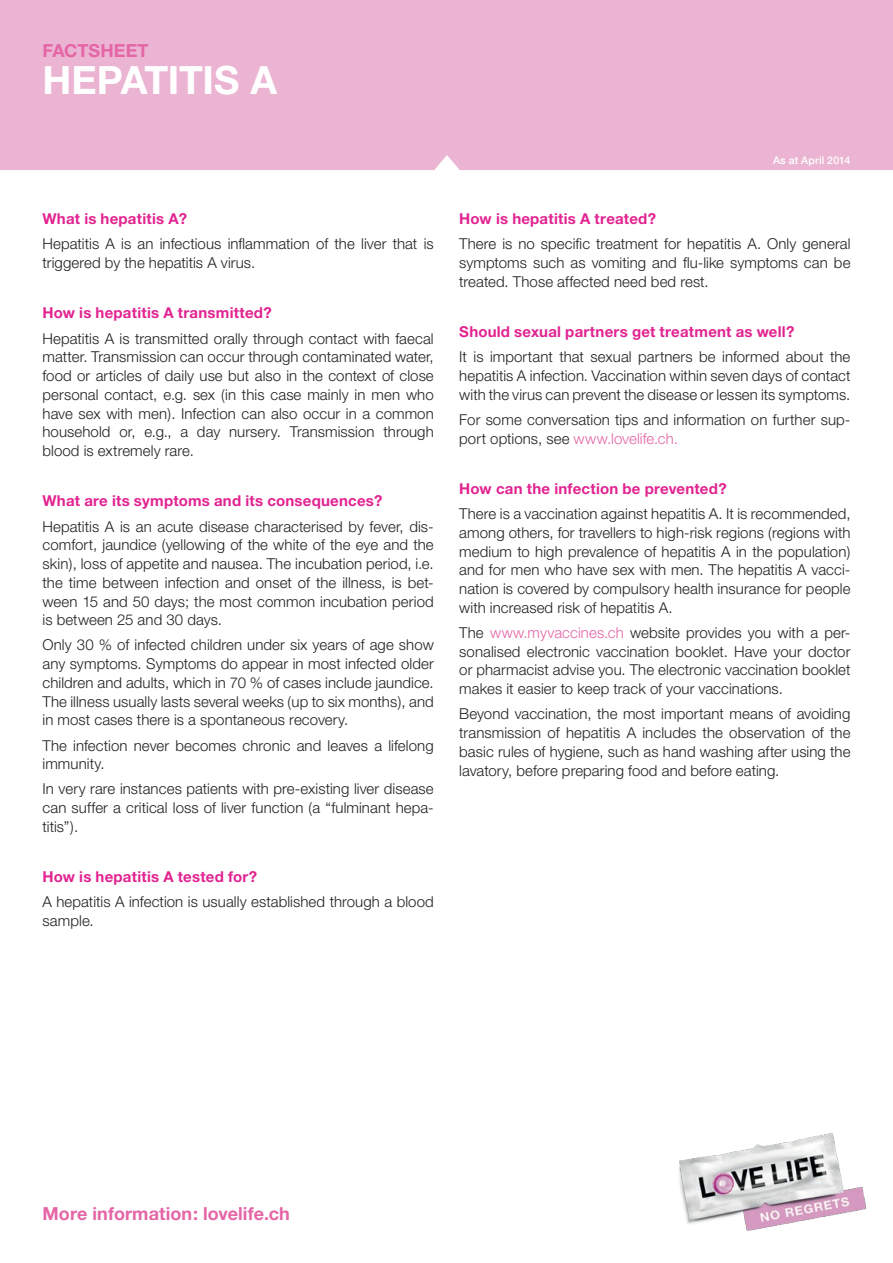
<style>
.page{position:relative;width:893px;height:1263px;background:#fff}
.page>*{position:absolute;margin:0;border:0;box-sizing:border-box;transform-origin:0 0}
.t1{font:700 39px "Helvetica Neue";letter-spacing:-.01em;color:#fff}
.t2{font:700 18px "Helvetica Neue";letter-spacing:.005em;color:#e565a6}
.t3{font:300 15px/18.8px "Helvetica Neue";letter-spacing:.005em;color:#231f20;text-align:justify}
.t4{font:700 15px "Helvetica Neue";letter-spacing:.015em;color:#e22391}
.t5{font:500 10.5px "Helvetica Neue";letter-spacing:.02em;color:#fff}
.s1{color:#e565a6}
</style>
<div class="page">
<div style="left:0;top:0;width:893px;height:170px;background:#eab4d2"></div>
<img style="left:678px;top:1133px;width:189px;height:98px">
<p class="t2" style="left:43px;top:39px;width:108px">FACTSHEET</p>
<h1 class="t1" style="left:43px;top:56px;width:236px">HEPATITIS A</h1>
<p class="t4" style="left:43px;top:210px;width:146px">What is hepatitis A?</p>
<p class="t3" style="left:43px;top:234px;width:393px">Hepatitis A is an infectious inflammation of the liver that is triggered by the hepatitis A virus.</p>
<p class="t4" style="left:43px;top:304px;width:231px">How is hepatitis A transmitted?</p>
<p class="t3" style="left:43px;top:329px;width:393px">Hepatitis A is transmitted orally through contact with faecal matter. Transmission can occur through contaminated water, food or articles of daily use but also in the context of close personal contact, e.g. sex (in this case mainly in men who have sex with men). Infection can also occur in a common household or, e.g., a day nursery. Transmission through blood is extremely rare.</p>
<p class="t4" style="left:43px;top:492px;width:341px">What are its symptoms and its consequences?</p>
<p class="t3" style="left:43px;top:516px;width:393px">Hepatitis A is an acute disease characterised by fever, dis&shy;comfort, jaundice (yellowing of the white of the eye and the skin), loss of appetite and nausea. The incubation period, i.e. the time between infection and onset of the illness, is bet&shy;ween 15 and 50 days; the most common incubation period is between 25 and 30 days.</p>
<p class="t3" style="left:43px;top:635px;width:393px">Only 30 % of infected children under six years of age show any symptoms. Symptoms do appear in most infected older children and adults, which in 70 % of cases include jaundice.<br>The illness usually lasts several weeks (up to six months), and in most cases there is a spontaneous recovery.</p>
<p class="t3" style="left:43px;top:735px;width:393px">The infection never becomes chronic and leaves a lifelong immunity.</p>
<p class="t3" style="left:43px;top:779px;width:393px">In very rare instances patients with pre-existing liver disease can suffer a critical loss of liver function (a “fulminant hepa&shy;titis”).</p>
<p class="t4" style="left:43px;top:867px;width:216px">How is hepatitis A tested for?</p>
<p class="t3" style="left:43px;top:892px;width:393px">A hepatitis A infection is usually established through a blood sample.</p>
<p class="t5" style="left:773px;top:152px;width:79px">As at April 2014</p>
<p class="t4" style="left:459px;top:210px;width:198px">How is hepatitis A treated?</p>
<p class="t3" style="left:459px;top:234px;width:393px">There is no specific treatment for hepatitis A. Only general symptoms such as vomiting and flu-like symptoms can be treated. Those affected need bed rest.</p>
<p class="t4" style="left:459px;top:323px;width:337px">Should sexual partners get treatment as well?</p>
<p class="t3" style="left:459px;top:347px;width:393px">It is important that sexual partners be informed about the hepatitis A infection. Vaccination within seven days of contact with the virus can prevent the disease or lessen its symptoms.</p>
<p class="t3" style="left:459px;top:410px;width:393px">For some conversation tips and information on further sup&shy;port options, see <span class="s1">www.lovelife.ch.</span></p>
<p class="t4" style="left:459px;top:479px;width:269px">How can the infection be prevented?</p>
<p class="t3" style="left:459px;top:504px;width:393px">There is a vaccination against hepatitis A. It is recommended, among others, for travellers to high-risk regions (regions with medium to high prevalence of hepatitis A in the population) and for men who have sex with men. The hepatitis A vacci&shy;nation is covered by compulsory health insurance for people with increased risk of hepatitis A.</p>
<p class="t3" style="left:459px;top:623px;width:393px">The <span class="s1">www.myvaccines.ch</span> website provides you with a per&shy;sonalised electronic vaccination booklet. Have your doctor or pharmacist advise you. The electronic vaccination booklet makes it easier to keep track of your vaccinations.</p>
<p class="t3" style="left:459px;top:704px;width:393px">Beyond vaccination, the most important means of avoiding transmission of hepatitis A includes the observation of the basic rules of hygiene, such as hand washing after using the lavatory, before preparing food and before eating.</p>
<p class="t2" style="left:43px;top:1203px;width:249px">More information: lovelife.ch</p>
</div>
